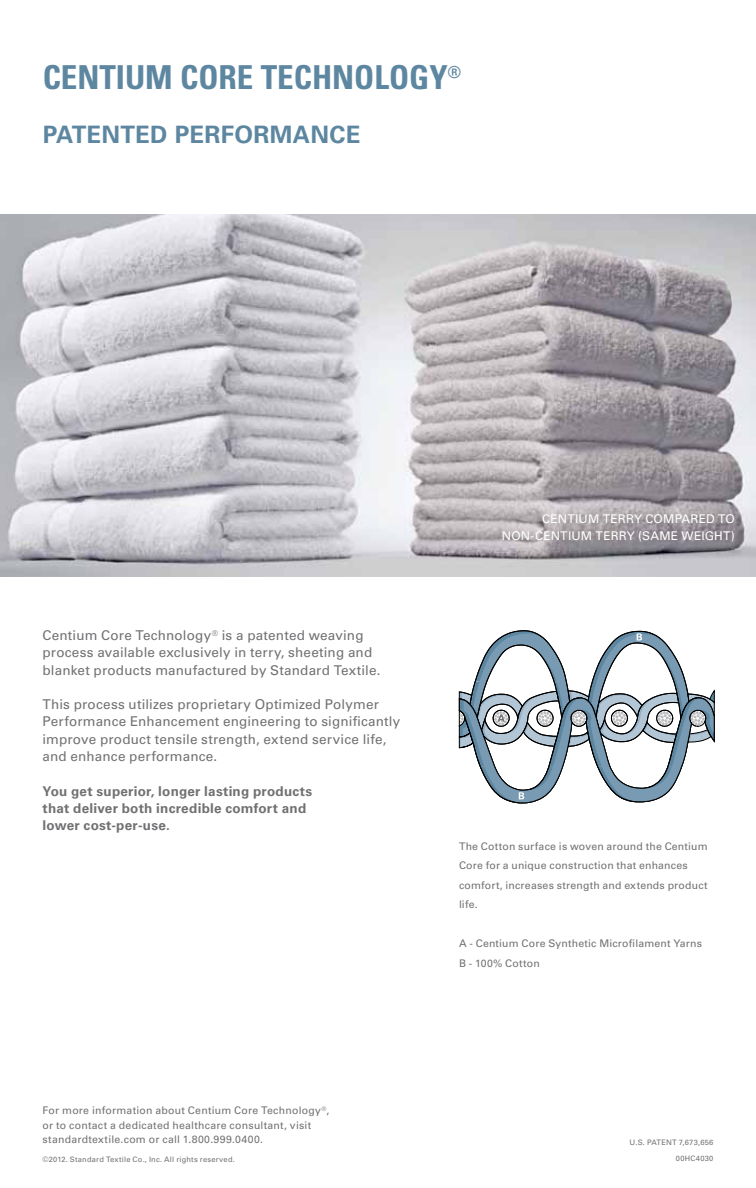
<style>
.page{position:relative;width:756px;height:1188px;background:#fff}
.page>*{position:absolute;margin:0;border:0;box-sizing:border-box;transform-origin:0 0}
.t1{font:700 condensed 33px "Univers LT Std";color:#5d87a1}
.t2{font:700 24px "Univers LT Std";letter-spacing:.01em;color:#5d87a1}
.t3{font:13.5px/17.2px "Univers LT Std";letter-spacing:.01em;color:#717073}
.t4{font:700 13.5px/17.2px "Univers LT Std";letter-spacing:.02em;color:#717073}
.t5{font:12px/16.5px "Univers LT Std";letter-spacing:.02em;color:#fff}
.t6{font:10.5px/19.5px "Univers LT Std";letter-spacing:.02em;color:#717073}
.t7{font:7.5px "Univers LT Std";letter-spacing:.03em;color:#717073}
</style>
<div class="page">
<img style="left:0;top:215px;width:756px;height:361px">
<svg style="left:458px;top:630px;width:257px;height:174px"></svg>
<h1 class="t1" style="left:43px;top:57px;width:420px">CENTIUM CORE TECHNOLOGY<sup>®</sup></h1>
<h2 class="t2" style="left:43px;top:120px;width:317px">PATENTED Performance</h2>
<p class="t3" style="left:43px;top:627px;width:340px">Centium Core Technology<sup>®</sup> is a patented weaving process available exclusively in terry, sheeting and blanket products manufactured by Standard Textile.</p>
<p class="t3" style="left:43px;top:696px;width:359px">This process utilizes proprietary Optimized Polymer Performance Enhancement engineering to significantly improve product tensile strength, extend service life, and enhance performance.</p>
<p class="t4" style="left:43px;top:782px;width:271px">You get superior, longer lasting products that deliver both incredible comfort and lower cost-per-use.</p>
<p class="t5" style="left:502px;top:511px;width:235px;text-indent:40px">Centiu m Terry Compared to<br>Non-Centiu m Terry (Same Weight)</p>
<p class="t6" style="left:43px;top:1104px;width:288px;line-height:14.2px">For more information about Centium Core Technology<sup>®</sup>, or to contact a dedicated healthcare consultant, visit standardtextile.com or call 1.800.999.0400.</p>
<p class="t6" style="left:459px;top:837px;width:250px">The Cotton surface is woven around the Centium Core for a unique construction that enhances comfort, increases strength and extends product life.</p>
<p class="t6" style="left:459px;top:934px;width:245px">A - Centium Core Synthetic M icrofilament Yarns<br>B - 100% Cotton</p>
<p class="t7" style="left:630px;top:1138px;width:23px">U.S. pate</p>
<p class="t7" style="left:666px;top:1138px;width:49px">nt 7,673,656</p>
<p class="t7" style="left:43px;top:1155px;width:194px">©2012. Standard Textile Co., Inc. All rights reserved.</p>
<p class="t7" style="left:676px;top:1154px;width:39px">00HC4030</p>
</div>
